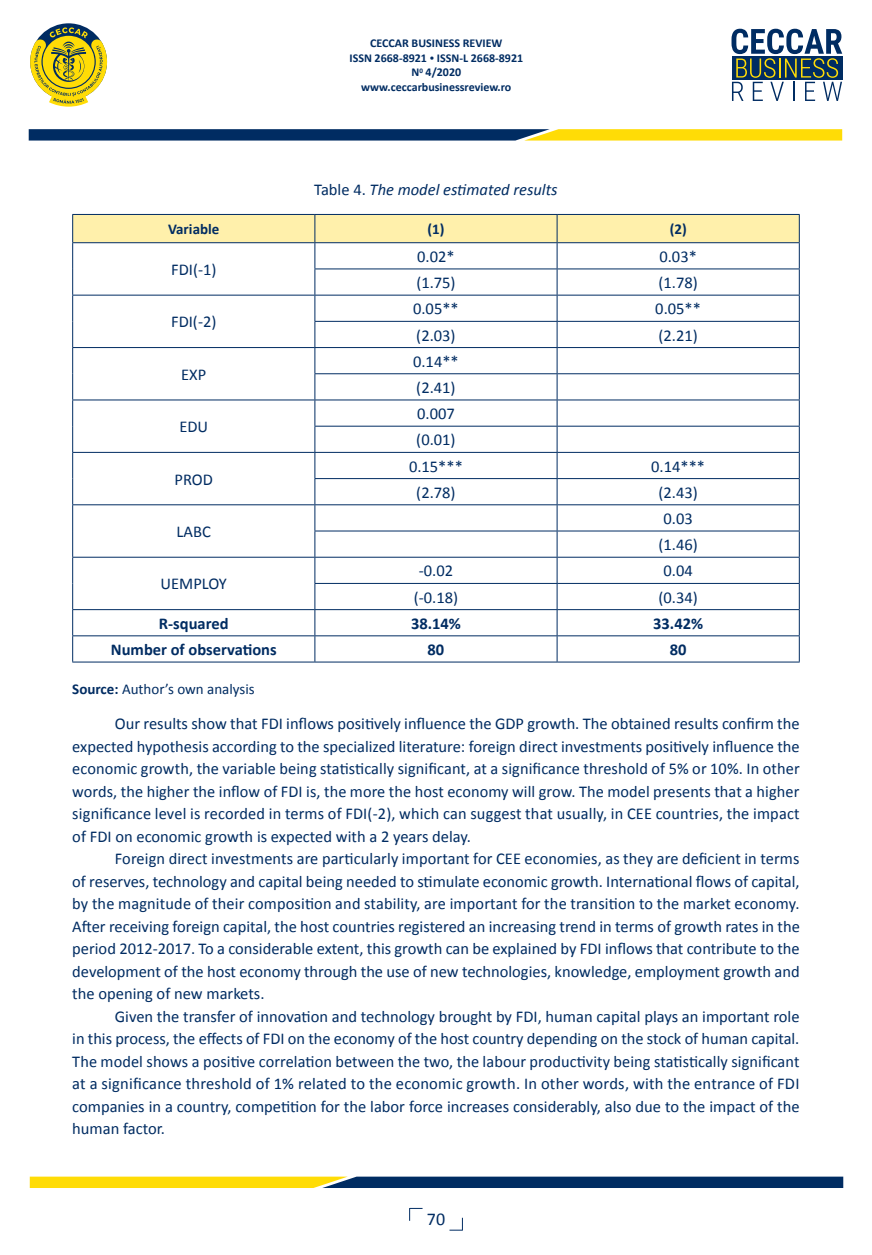
<style>
.page{position:relative;width:872px;height:1255px;background:#fff}
.page>*{position:absolute;margin:0;border:0;box-sizing:border-box;transform-origin:0 0}
.t1{font:18px "Calibri";color:#002c62}
.t2{font:16.5px/22.5px "Calibri";color:#002c62;text-align:justify}
.t3{font:700 16.5px "Calibri";color:#002c62}
.t4{font:italic 16.5px "Calibri";color:#002c62}
.t5{font:15px "Calibri";color:#002c62}
.t6{font:700 15px "Calibri";color:#002c62}
.t7{font:700 12px/14.4px "Calibri";color:#002c62;text-align:center}
.s1{font-size:9px}
.s2{font-style:normal}
.s3{font-weight:700}
</style>
<div class="page">
<svg style="left:409px;top:1207px;width:13px;height:13px"></svg>
<svg style="left:30px;top:27px;width:77px;height:80px"></svg>
<svg style="left:731px;top:29px;width:111px;height:72px"></svg>
<svg style="left:29px;top:129px;width:813px;height:11px;background:#637144"></svg>
<svg style="left:30px;top:1176px;width:813px;height:11px;background:#6a774c"></svg>
<svg style="left:449px;top:1217px;width:14px;height:13px"></svg>
<svg style="left:72px;top:214px;width:728px;height:447px"></svg>
<hr style="left:72px;top:661px;width:243px;height:1px;background:#002c62">
<hr style="left:315px;top:661px;width:242px;height:1px;background:#002c62">
<hr style="left:557px;top:661px;width:242px;height:1px;background:#002c62">
<p class="t7" style="left:349px;top:36px;width:175px">CECCAR BUSINESS REVIEW<br>ISSN 2668-8921 <span class="s1">•</span> ISSN-L 2668-8921<br>N<sup>0</sup> 4/2020 www.ceccarbusinessreview.ro</p>
<p class="t4" style="left:314px;top:180px;width:245px"><span class="s2">Table 4.</span> The model estimated results</p>
<p class="t6" style="left:168px;top:220px;width:53px">Variable</p>
<p class="t6" style="left:427px;top:220px;width:18px">(1)</p>
<p class="t6" style="left:669px;top:220px;width:18px">(2)</p>
<p class="t2" style="left:171px;top:257px;width:47px">FDI(-1)</p>
<p class="t2" style="left:417px;top:244px;width:39px">0.02*</p>
<p class="t2" style="left:659px;top:244px;width:39px">0.03*</p>
<p class="t2" style="left:416px;top:270px;width:41px">(1.75)</p>
<p class="t2" style="left:658px;top:270px;width:41px">(1.78)</p>
<p class="t2" style="left:171px;top:310px;width:47px">FDI(-2)</p>
<p class="t2" style="left:181px;top:362px;width:27px">EXP</p>
<p class="t2" style="left:179px;top:415px;width:30px">EDU</p>
<p class="t2" style="left:174px;top:467px;width:40px">PROD</p>
<p class="t2" style="left:177px;top:519px;width:36px">LABC</p>
<p class="t2" style="left:161px;top:572px;width:68px">UEMPLOY</p>
<p class="t2" style="left:413px;top:297px;width:47px">0.05**</p>
<p class="t2" style="left:655px;top:297px;width:47px">0.05**</p>
<p class="t2" style="left:416px;top:323px;width:41px">(2.03)</p>
<p class="t2" style="left:658px;top:323px;width:41px">(2.21)</p>
<p class="t2" style="left:413px;top:347px;width:47px;line-height:26.2px">0.14** (2.41)</p>
<p class="t2" style="left:416px;top:400px;width:41px;line-height:26.2px">0.007 (0.01)</p>
<p class="t2" style="left:409px;top:454px;width:55px">0.15***</p>
<p class="t2" style="left:651px;top:454px;width:55px">0.14***</p>
<p class="t2" style="left:416px;top:480px;width:41px">(2.78)</p>
<p class="t2" style="left:658px;top:480px;width:41px">(2.43)</p>
<p class="t2" style="left:658px;top:504px;width:41px;line-height:26.2px;text-align:center">0.03 (1.46)</p>
<p class="t2" style="left:419px;top:559px;width:36px">-0.02</p>
<p class="t2" style="left:663px;top:559px;width:31px">0.04</p>
<p class="t2" style="left:414px;top:585px;width:46px">(-0.18)</p>
<p class="t2" style="left:658px;top:585px;width:41px">(0.34)</p>
<p class="t3" style="left:159px;top:613px;width:71px">R-squared</p>
<p class="t3" style="left:411px;top:613px;width:51px">38.14%</p>
<p class="t3" style="left:653px;top:613px;width:51px">33.42%</p>
<p class="t3" style="left:111px;top:639px;width:167px">Number of observations</p>
<p class="t3" style="left:427px;top:639px;width:18px">80</p>
<p class="t3" style="left:670px;top:639px;width:18px">80</p>
<p class="t5" style="left:72px;top:679px;width:184px"><span class="s3">Source:</span> Author’s own analysis</p>
<p class="t2" style="left:72px;top:711px;width:729px;text-indent:43px">Our results show that FDI inflows positively influence the GDP growth. The obtained results confirm the expected hypothesis according to the specialized literature: foreign direct investments positively influence the economic growth, the variable being statistically significant, at a significance threshold of 5% or 10%. In other words, the higher the inflow of FDI is, the more the host economy will grow. The model presents that a higher significance level is recorded in terms of FDI(-2), which can suggest that usually, in CEE countries, the impact of FDI on economic growth is expected with a 2 years delay.</p>
<p class="t2" style="left:72px;top:846px;width:729px;text-indent:43px">Foreign direct investments are particularly important for CEE economies, as they are deficient in terms of reserves, technology and capital being needed to stimulate economic growth. International flows of capital, by the magnitude of their composition and stability, are important for the transition to the market economy.<br>After receiving foreign capital, the host countries registered an increasing trend in terms of growth rates in the period 2012-2017. To a considerable extent, this growth can be explained by FDI inflows that contribute to the development of the host economy through the use of new technologies, knowledge, employment growth and the opening of new markets.</p>
<p class="t2" style="left:72px;top:1004px;width:729px;text-indent:43px">Given the transfer of innovation and technology brought by FDI, human capital plays an important role in this process, the effects of FDI on the economy of the host country depending on the stock of human capital.<br>The model shows a positive correlation between the two, the labour productivity being statistically significant at a significance threshold of 1% related to the economic growth. In other words, with the entrance of FDI companies in a country, competition for the labor force increases considerably, also due to the impact of the human factor.</p>
<p class="t1" style="left:427px;top:1208px;width:20px">70</p>
</div>
